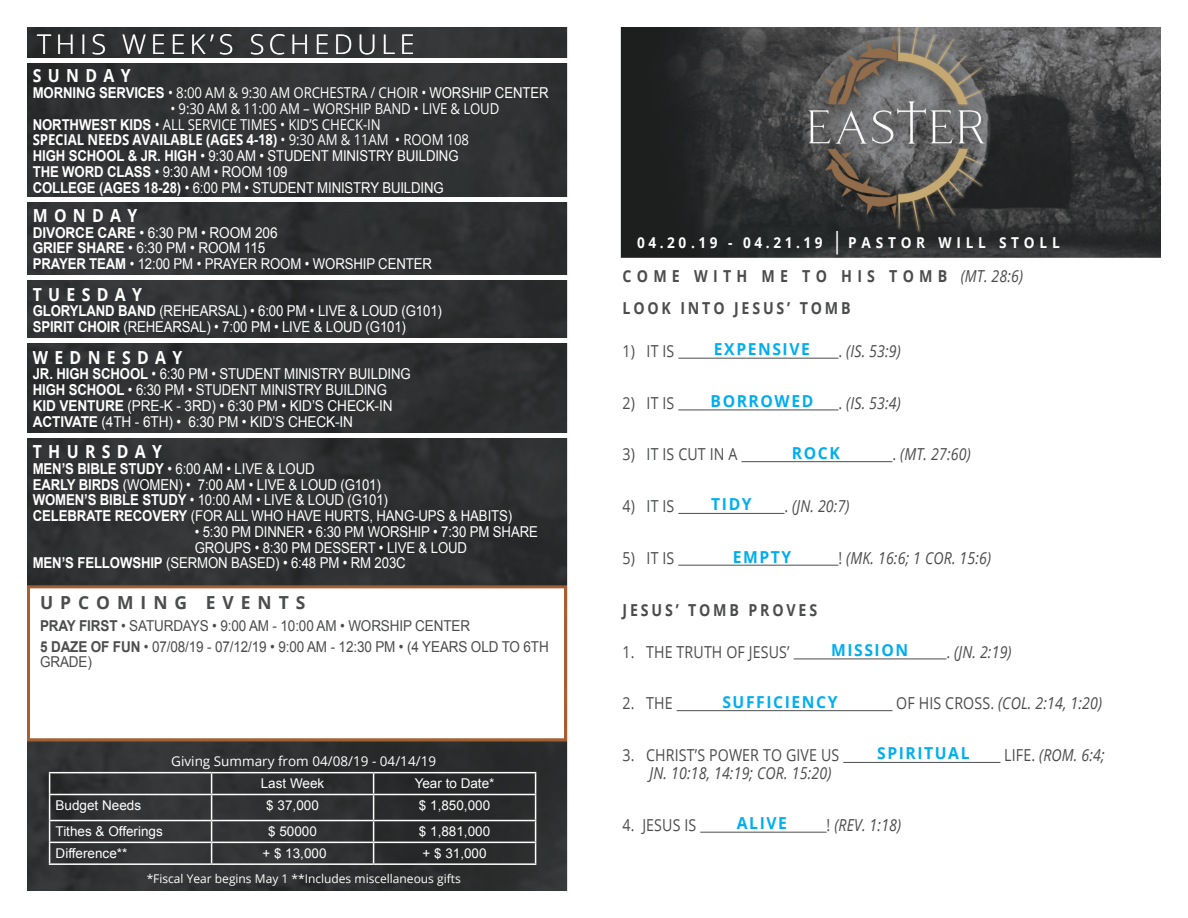
<style>
.page{position:relative;width:1188px;height:918px;background:#fff}
.page>*{position:absolute;margin:0;border:0;box-sizing:border-box;transform-origin:0 0}
.t1{font:300 27px "Open Sans";letter-spacing:.17em;color:#fff}
.t2{font:700 23.55px "Open Sans";color:#fff;scale:.58 1}
.t3{font:700 18px "Open Sans";letter-spacing:.4em;color:#fff;scale:.88 1}
.t4{font:700 18px "Open Sans";letter-spacing:.4em;color:#4b4c4d}
.t5{font:italic 16.5px "Open Sans";letter-spacing:.01em;color:#4b4c4d;scale:.86 1}
.t6{font:16.5px "Open Sans";letter-spacing:.01em;color:#4b4c4d;scale:.86 1}
.t7{font:700 16.5px "Open Sans";letter-spacing:.1em;color:#00aeef;scale:.95 1}
.t8{font:700 16.5px "Open Sans";letter-spacing:.2em;color:#4b4c4d;scale:.86 1}
.t9{font:700 16.5px "Open Sans";letter-spacing:.37em;color:#4b4c4d;scale:.86 1}
.t10{font:15px/15.8px "Arial";letter-spacing:-.01em;color:#fff;scale:.88 1}
.t11{font:15px "Open Sans";letter-spacing:-.01em;color:#fff;scale:.88 1}
.t12{font:15px "Arial";letter-spacing:-.01em;color:#fff;scale:.91 1}
.t13{font:15px/15px "Arial";letter-spacing:-.01em;color:#4b4c4d;scale:.9 1}
.t14{font:700 15px "Open Sans";letter-spacing:-.01em;color:#fff;scale:.88 1}
.t15{font:700 15px "Open Sans";letter-spacing:.26em;color:#fff;scale:.91 1}
.t16{font:700 15px "Open Sans";letter-spacing:.35em;color:#fff;scale:.91 1}
.t17{font:13.5px "Arial";color:#fff}
.t18{font:13.5px "Open Sans";color:#fff}
.t19{font:12px "Open Sans";color:#fff}
.s1{font-family:"Arial";font-weight:700}
.s2{font-family:"Arial"}
.s3{font-weight:400}
.s4{font-weight:700}
.s5{font-weight:400;font-style:italic}
.s6{font-style:normal}
</style>
<div class="page">
<img style="left:27px;top:27px;width:1134px;height:864px">
<hr style="left:678px;top:358px;width:161px;height:1px;background:#4b4c4d">
<hr style="left:678px;top:410px;width:161px;height:1px;background:#4b4c4d">
<hr style="left:741px;top:461px;width:152px;height:1px;background:#4b4c4d">
<hr style="left:678px;top:513px;width:107px;height:1px;background:#4b4c4d">
<hr style="left:678px;top:565px;width:161px;height:1px;background:#4b4c4d">
<hr style="left:794px;top:659px;width:152px;height:1px;background:#4b4c4d">
<hr style="left:677px;top:710px;width:215px;height:1px;background:#4b4c4d">
<hr style="left:843px;top:762px;width:158px;height:1px;background:#4b4c4d">
<hr style="left:700px;top:832px;width:127px;height:1px;background:#4b4c4d">
<div style="left:27px;top:58px;width:546px;height:5px;background:#fff"></div>
<div style="left:27px;top:275px;width:546px;height:5px;background:#fff"></div>
<div style="left:27px;top:338px;width:546px;height:5px;background:#fff"></div>
<div style="left:27px;top:433px;width:546px;height:5px;background:#fff"></div>
<div style="left:27px;top:197px;width:546px;height:5px;background:#fff"></div>
<div style="left:27px;top:585px;width:540px;height:156px;background:#fff;border:3px solid #a36033"></div>
<hr style="left:49px;top:863px;width:163px;height:2px;background:#fff">
<hr style="left:212px;top:863px;width:162px;height:2px;background:#fff">
<hr style="left:374px;top:863px;width:162px;height:2px;background:#fff">
<hr style="left:49px;top:842px;width:163px;height:1px;background:#fff">
<hr style="left:212px;top:842px;width:162px;height:1px;background:#fff">
<hr style="left:374px;top:842px;width:162px;height:1px;background:#fff">
<hr style="left:49px;top:820px;width:163px;height:1px;background:#fff">
<hr style="left:212px;top:820px;width:162px;height:1px;background:#fff">
<hr style="left:374px;top:820px;width:162px;height:1px;background:#fff">
<hr style="left:49px;top:772px;width:163px;height:1px;background:#fff">
<svg style="left:49px;top:773px;width:1px;height:90px"></svg>
<hr style="left:212px;top:772px;width:162px;height:1px;background:#fff">
<svg style="left:211px;top:773px;width:1px;height:90px"></svg>
<hr style="left:374px;top:772px;width:162px;height:1px;background:#fff">
<svg style="left:373px;top:773px;width:1px;height:90px"></svg>
<svg style="left:535px;top:773px;width:1px;height:90px"></svg>
<hr style="left:49px;top:794px;width:163px;height:1px;background:#fff">
<hr style="left:212px;top:794px;width:162px;height:1px;background:#fff">
<hr style="left:374px;top:794px;width:162px;height:1px;background:#fff">
<p class="t1" style="left:37px;top:25px;width:379px">THIS WEEK’S SCHEDULE</p>
<p class="t3" style="left:33px;top:63px;width:113px">SUNDAY</p>
<p class="t11" style="left:33px;top:82px;width:588px"><span class="s1">MORNING SERVICES</span> • 8:00 AM &amp; 9:30 AM ORCHESTRA / CHOIR • <span class="s2">WORSHIP CENTER</span></p>
<p class="t11" style="left:170px;top:98px;width:375px">• 9:30 AM &amp; 11:00 AM – WORSHIP BAND • LIVE &amp; LOUD</p>
<p class="t11" style="left:33px;top:114px;width:397px"><span class="s1">NORTHWEST KIDS</span> • ALL SERVICE TIMES • KID’S CHECK-IN</p>
<p class="t14" style="left:33px;top:129px;width:497px">SPECIAL NEEDS AVAILABLE (AGES 4-18) <span class="s3">• 9:30 AM &amp; 11AM • ROOM 108</span></p>
<p class="t10" style="left:33px;top:148px;width:485px"><span class="s4">HIGH SCHOOL &amp; JR. HIGH</span> • 9:30 AM • STUDENT MINISTRY BUILDING</p>
<p class="t10" style="left:33px;top:164px;width:291px"><span class="s4">THE WORD CLASS</span> • 9:30 AM • ROOM 109</p>
<p class="t10" style="left:33px;top:180px;width:469px"><span class="s4">COLLEGE (AGES 18-28)</span> • 6:00 PM • STUDENT MINISTRY BUILDING</p>
<p class="t3" style="left:33px;top:203px;width:120px">MONDAY</p>
<p class="t12" style="left:33px;top:222px;width:271px"><span class="s4">DIVORCE CARE</span> • 6:30 PM • ROOM 206</p>
<p class="t12" style="left:33px;top:238px;width:257px"><span class="s4">GRIEF SHARE</span> • 6:30 PM • ROOM 115</p>
<p class="t10" style="left:33px;top:256px;width:455px"><span class="s4">PRAYER TEAM</span> • 12:00 PM • PRAYER ROOM • WORSHIP CENTER</p>
<p class="t3" style="left:33px;top:281px;width:126px">TUESDAY</p>
<p class="t10" style="left:33px;top:303px;width:466px"><span class="s4">GLORYLAND BAND</span> (REHEARSAL) • 6:00 PM • LIVE &amp; LOUD (G101)</p>
<p class="t10" style="left:33px;top:319px;width:426px"><span class="s4">SPIRIT CHOIR</span> (REHEARSAL) • 7:00 PM • LIVE &amp; LOUD (G101)</p>
<p class="t3" style="left:33px;top:344px;width:172px">WEDNESDAY</p>
<p class="t10" style="left:33px;top:366px;width:431px"><span class="s4">JR. HIGH SCHOOL</span> • 6:30 PM • STUDENT MINISTRY BUILDING</p>
<p class="t10" style="left:33px;top:382px;width:404px"><span class="s4">HIGH SCHOOL</span> • 6:30 PM • STUDENT MINISTRY BUILDING</p>
<p class="t12" style="left:33px;top:396px;width:397px"><span class="s4">KID VENTURE</span> (PRE-K - 3RD) • 6:30 PM • KID’S CHECK-IN</p>
<p class="t12" style="left:33px;top:411px;width:354px"><span class="s4">ACTIVATE</span> (4TH - 6TH) • 6:30 PM • KID’S CHECK-IN</p>
<p class="t3" style="left:33px;top:439px;width:148px">THURSDAY</p>
<p class="t10" style="left:33px;top:461px;width:322px"><span class="s4">MEN’S BIBLE STUDY</span> • 6:00 AM • LIVE &amp; LOUD</p>
<p class="t10" style="left:33px;top:477px;width:397px"><span class="s4">EARLY BIRDS</span> (WOMEN) • 7:00 AM • LIVE &amp; LOUD (G101)</p>
<p class="t10" style="left:33px;top:492px;width:405px"><span class="s4">WOMEN’S BIBLE STUDY</span> • 10:00 AM • LIVE &amp; LOUD (G101)</p>
<p class="t10" style="left:33px;top:508px;width:546px"><span class="s4">CELEBRATE RECOVERY</span> (FOR ALL WHO HAVE HURTS, HANG-UPS &amp; HABITS)</p>
<p class="t10" style="left:195px;top:524px;width:391px">• 5:30 PM DINNER • 6:30 PM WORSHIP • 7:30 PM SHARE<br>GROUPS • 8:30 PM DESSERT • LIVE &amp; LOUD</p>
<p class="t10" style="left:33px;top:555px;width:425px"><span class="s4">MEN’S FELLOWSHIP</span> (SERMON BASED) • 6:48 PM • RM 203C</p>
<p class="t4" style="left:40px;top:590px;width:267px">UPCOMING EVENTS</p>
<p class="t13" style="left:40px;top:618px;width:479px"><span class="s4">PRAY FIRST</span> • SATURDAYS • 9:00 AM - 10:00 AM • WORSHIP CENTER</p>
<p class="t13" style="left:40px;top:640px;width:567px"><span class="s4">5 DAZE OF FUN</span> • 07/08/19 - 07/12/19 • 9:00 AM - 12:30 PM • (4 YEARS OLD TO 6TH<br>GRADE)</p>
<p class="t18" style="left:171px;top:752px;width:266px">Giving Summary from 04/08/19 - 04/14/19</p>
<p class="t17" style="left:261px;top:775px;width:65px">Last Week</p>
<p class="t17" style="left:415px;top:775px;width:81px">Year to Date*</p>
<p class="t17" style="left:56px;top:797px;width:87px">Budget Needs</p>
<p class="t17" style="left:266px;top:797px;width:54px">$ 37,000</p>
<p class="t17" style="left:419px;top:797px;width:73px">$ 1,850,000</p>
<p class="t17" style="left:56px;top:823px;width:109px">Tithes &amp; Offerings</p>
<p class="t17" style="left:268px;top:823px;width:50px">$ 50000</p>
<p class="t17" style="left:419px;top:823px;width:73px">$ 1,881,000</p>
<p class="t17" style="left:56px;top:845px;width:73px">Difference**</p>
<p class="t17" style="left:262px;top:845px;width:66px">+ $ 13,000</p>
<p class="t17" style="left:422px;top:845px;width:66px">+ $ 31,000</p>
<p class="t19" style="left:147px;top:870px;width:316px">*Fiscal Year begins May 1 **Includes miscellaneous gifts</p>
<p class="t15" style="left:637px;top:232px;width:206px">04.20.19 - 04.21.19</p>
<p class="t2" style="left:834px;top:224px;width:14px">|</p>
<p class="t16" style="left:848px;top:232px;width:234px">PASTOR WILL STOLL</p>
<p class="t9" style="left:622px;top:264px;width:468px">COME WITH ME TO HIS TOMB <span class="s5">(MT. 28:6)</span></p>
<p class="t8" style="left:623px;top:297px;width:267px">LOOK INTO JESUS’ TOMB</p>
<p class="t6" style="left:623px;top:340px;width:62px">1) IT IS</p>
<p class="t5" style="left:839px;top:340px;width:74px"><span class="s6">.</span> (IS. 53:9)</p>
<p class="t6" style="left:622px;top:391px;width:62px">2) IT IS</p>
<p class="t5" style="left:838px;top:391px;width:74px"><span class="s6">.</span> (IS. 53:4)</p>
<p class="t6" style="left:622px;top:443px;width:135px">3) IT IS CUT IN A</p>
<p class="t5" style="left:893px;top:443px;width:93px"><span class="s6">.</span> (MT. 27:60)</p>
<p class="t6" style="left:622px;top:495px;width:62px">4) IT IS</p>
<p class="t5" style="left:784px;top:495px;width:77px"><span class="s6">.</span> (JN. 20:7)</p>
<p class="t6" style="left:622px;top:547px;width:62px">5) IT IS</p>
<p class="t5" style="left:838px;top:547px;width:179px"><span class="s6">!</span> (MK. 16:6; 1 COR. 15:6)</p>
<p class="t8" style="left:622px;top:598px;width:228px">JESUS’ TOMB PROVES</p>
<p class="t6" style="left:622px;top:640px;width:196px">1. THE TRUTH OF JESUS’</p>
<p class="t5" style="left:946px;top:640px;width:77px"><span class="s6">.</span> (JN. 2:19)</p>
<p class="t6" style="left:622px;top:692px;width:60px">2. THE</p>
<p class="t5" style="left:896px;top:692px;width:241px"><span class="s6">OF HIS CROSS.</span> (COL. 2:14, 1:20)</p>
<p class="t6" style="left:622px;top:744px;width:254px">3. CHRIST’S POWER TO GIVE US</p>
<p class="t5" style="left:1004px;top:744px;width:118px"><span class="s6">LIFE.</span> (ROM. 6:4;</p>
<p class="t5" style="left:650px;top:762px;width:213px">JN. 10:18, 14:19; COR. 15:20)</p>
<p class="t6" style="left:622px;top:814px;width:87px">4. JESUS IS</p>
<p class="t5" style="left:827px;top:814px;width:88px"><span class="s6">!</span> (REV. 1:18)</p>
<p class="t7" style="left:714px;top:337px;width:102px">EXPENSIVE</p>
<p class="t7" style="left:711px;top:389px;width:110px">BORROWED</p>
<p class="t7" style="left:792px;top:441px;width:52px">ROCK</p>
<p class="t7" style="left:711px;top:492px;width:44px">TIDY</p>
<p class="t7" style="left:733px;top:546px;width:63px">EMPTY</p>
<p class="t7" style="left:831px;top:638px;width:83px">MISSION</p>
<p class="t7" style="left:722px;top:690px;width:123px">SUFFICIENCY</p>
<p class="t7" style="left:877px;top:742px;width:99px">SPIRITUAL</p>
<p class="t7" style="left:737px;top:811px;width:54px">ALIVE</p>
</div>
